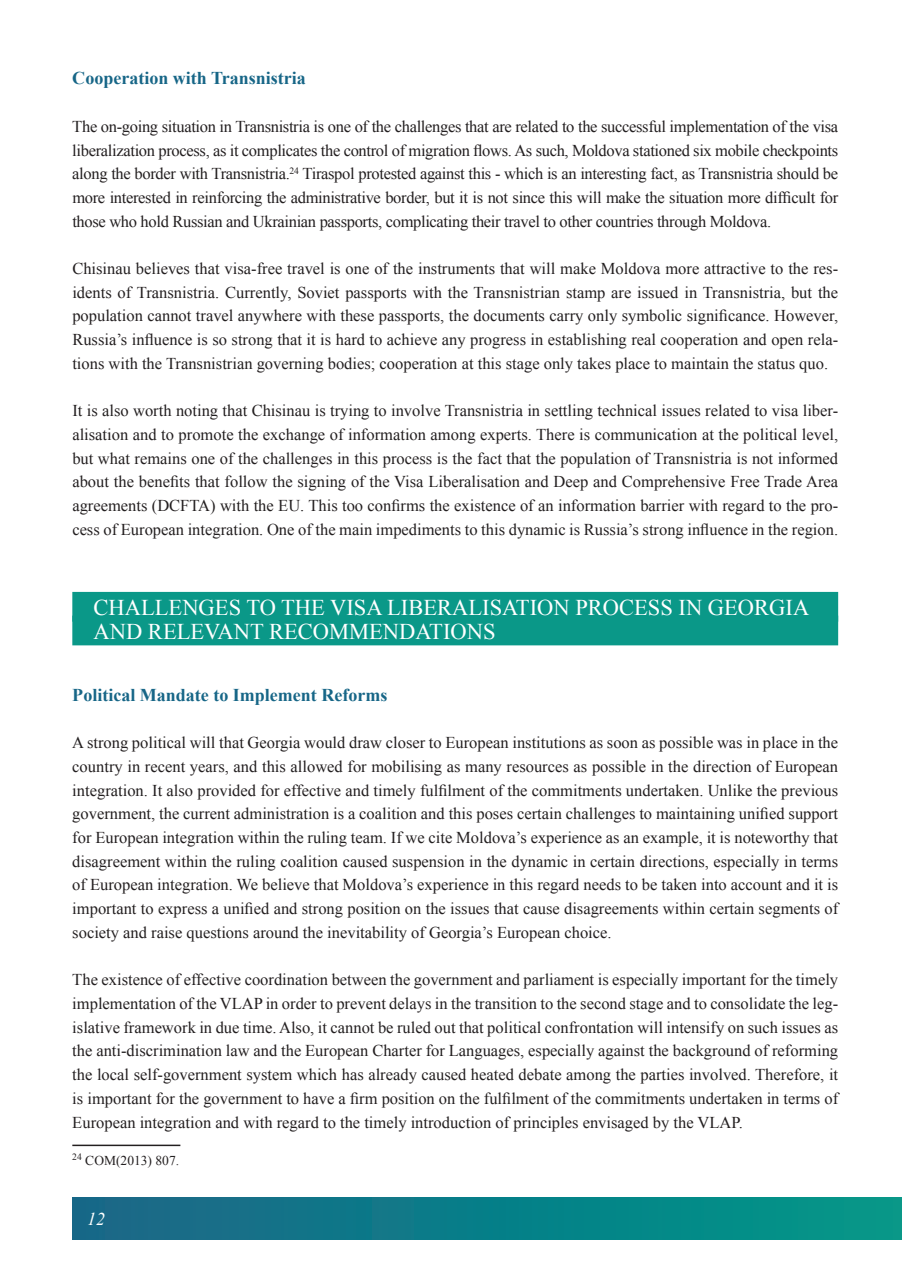
<style>
.page{position:relative;width:902px;height:1280px;background:#fff}
.page>*{position:absolute;margin:0;border:0;box-sizing:border-box;transform-origin:0 0}
.t1{font:22.5px/23.7px "Times New Roman";color:#fff}
.t2{font:700 18px "Times New Roman";color:#176687}
.t3{font:italic 18px "Times New Roman";color:#fff}
.t4{font:16.5px/23.7px "Times New Roman";color:#231f20;text-align:justify}
.t5{font:13.5px "Times New Roman";color:#231f20}
</style>
<div class="page">
<hr style="left:901px;top:1197px;width:1px;height:42px;background:#0a9888">
<div style="left:72px;top:1197px;width:829px;height:42px;background:linear-gradient(to right,#196688,#009888)"></div>
<div style="left:72px;top:592px;width:766px;height:30px;background:#0a9888"></div>
<div style="left:72px;top:616px;width:766px;height:29px;background:#0a9888"></div>
<hr style="left:72px;top:1144px;width:108px;height:2px;background:#231f20">
<p class="t2" style="left:72px;top:66px;width:235px">Cooperation with Transnistria</p>
<p class="t4" style="left:72px;top:114px;width:767px">The on-going situation in Transnistria is one of the challenges that are related to the successful implementation of the visa liberalization process, as it complicates the control of migration flows. As such, Moldova stationed six mobile checkpoints along the border with Transnistria.<sup>24</sup> Tiraspol protested against this - which is an interesting fact, as Transnistria should be more interested in reinforcing the administrative border, but it is not since this will make the situation more difficult for those who hold Russian and Ukrainian passports, complicating their travel to other countries through Moldova.</p>
<p class="t4" style="left:72px;top:256px;width:767px">Chisinau believes that visa-free travel is one of the instruments that will make Moldova more attractive to the res&shy;idents of Transnistria. Currently, Soviet passports with the Transnistrian stamp are issued in Transnistria, but the population cannot travel anywhere with these passports, the documents carry only symbolic significance. However, Russia’s influence is so strong that it is hard to achieve any progress in establishing real cooperation and open rela&shy;tions with the Transnistrian governing bodies; cooperation at this stage only takes place to maintain the status quo.</p>
<p class="t4" style="left:72px;top:399px;width:767px">It is also worth noting that Chisinau is trying to involve Transnistria in settling technical issues related to visa liber&shy;alisation and to promote the exchange of information among experts. There is communication at the political level, but what remains one of the challenges in this process is the fact that the population of Transnistria is not informed about the benefits that follow the signing of the Visa Liberalisation and Deep and Comprehensive Free Trade Area agreements (DCFTA) with the EU. This too confirms the existence of an information barrier with regard to the pro&shy;cess of European integration. One of the main impediments to this dynamic is Russia’s strong influence in the region.</p>
<h1 class="t1" style="left:94px;top:595px;width:717px">CHALLENGES TO THE VISA LIBERALISATION PROCESS IN GEORGIA<br>AND RELEVANT RECOMMENDATIONS</h1>
<p class="t2" style="left:72px;top:682px;width:316px">Political Mandate to Implement Reforms</p>
<p class="t4" style="left:72px;top:730px;width:767px">A strong political will that Georgia would draw closer to European institutions as soon as possible was in place in the country in recent years, and this allowed for mobilising as many resources as possible in the direction of European integration. It also provided for effective and timely fulfilment of the commitments undertaken. Unlike the previous government, the current administration is a coalition and this poses certain challenges to maintaining unified support for European integration within the ruling team. If we cite Moldova’s experience as an example, it is noteworthy that disagreement within the ruling coalition caused suspension in the dynamic in certain directions, especially in terms of European integration. We believe that Moldova’s experience in this regard needs to be taken into account and it is important to express a unified and strong position on the issues that cause disagreements within certain segments of society and raise questions around the inevitability of Georgia’s European choice.</p>
<p class="t4" style="left:72px;top:967px;width:767px">The existence of effective coordination between the government and parliament is especially important for the timely implementation of the VLAP in order to prevent delays in the transition to the second stage and to consolidate the leg&shy;islative framework in due time. Also, it cannot be ruled out that political confrontation will intensify on such issues as the anti-discrimination law and the European Charter for Languages, especially against the background of reforming the local self-government system which has already caused heated debate among the parties involved. Therefore, it is important for the government to have a firm position on the fulfilment of the commitments undertaken in terms of European integration and with regard to the timely introduction of principles envisaged by the VLAP.</p>
<p class="t5" style="left:72px;top:1151px;width:108px"><sup>24</sup> COM(2013) 807.</p>
<p class="t3" style="left:87px;top:1206px;width:19px">12</p>
</div>
